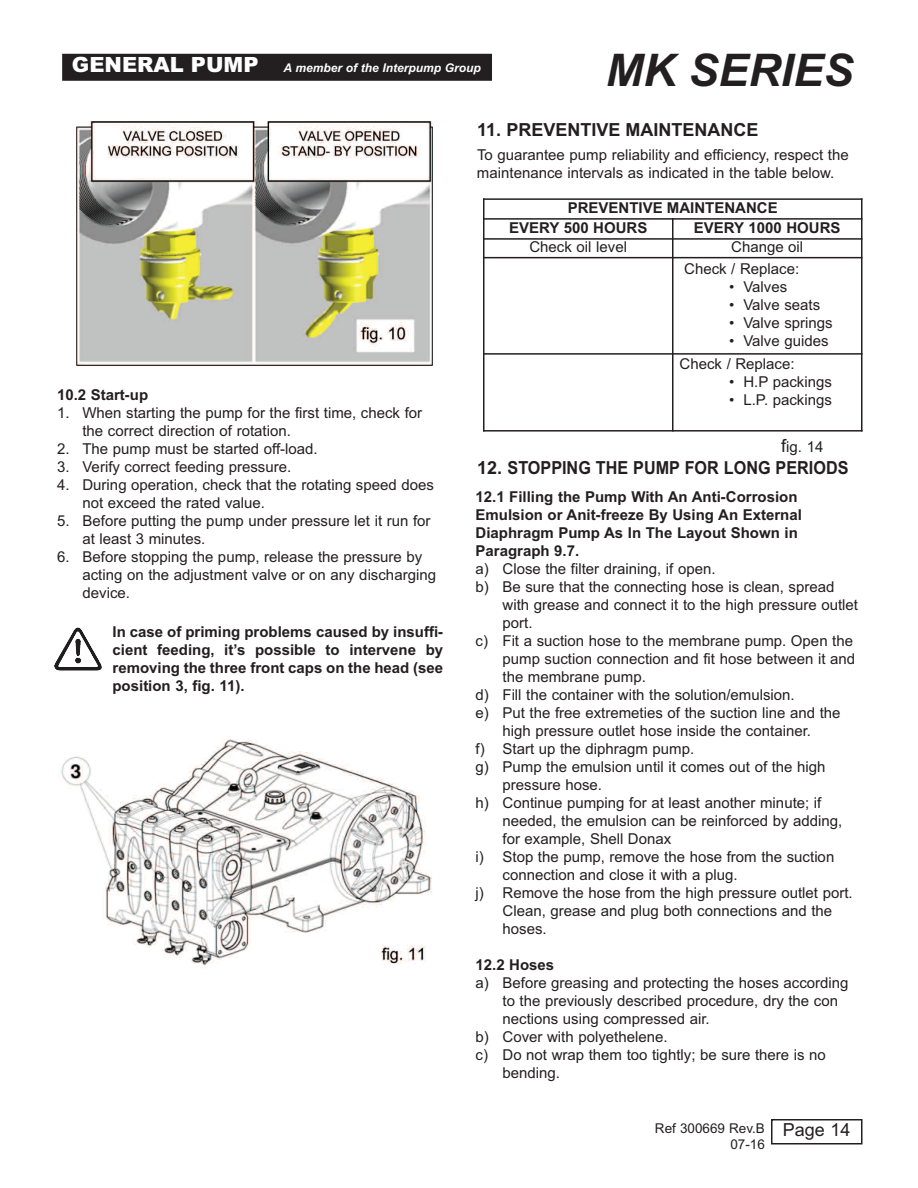
<style>
.page{position:relative;width:918px;height:1188px;background:#fff}
.page>*{position:absolute;margin:0;border:0;box-sizing:border-box;transform-origin:0 0}
.t1{font:italic 700 45px "Arial";color:#231f20}
.t2{font:700 18px "Arial";color:#231f20}
.t3{font:18px "Arial";color:#231f20}
.t4{font:15px/18px "Arial";color:#231f20}
.t5{font:700 15px/18px "Arial";color:#231f20}
.t6{font:13.5px/16.2px "Arial";color:#231f20;text-align:right}
.t7{font:italic 700 12px "Arial";color:#fff}
.s1{font-weight:900;font-style:normal;font-size:21px}
.s2{font-size:18px}
</style>
<div class="page">
<div style="left:62px;top:54px;width:430px;height:27px;background:#231f20"></div>
<div style="left:771px;top:1119px;width:91px;height:25px;border:2px solid #231f20"></div>
<img style="left:76px;top:122px;width:357px;height:243px">
<img style="left:54px;top:627px;width:48px;height:44px">
<img style="left:61px;top:739px;width:371px;height:227px">
<hr style="left:483px;top:198px;width:2px;height:234px;background:#231f20">
<hr style="left:672px;top:218px;width:2px;height:214px;background:#231f20">
<hr style="left:861px;top:198px;width:1px;height:234px;background:#231f20">
<hr style="left:483px;top:198px;width:379px;height:2px;background:#231f20">
<hr style="left:483px;top:218px;width:379px;height:2px;background:#231f20">
<hr style="left:483px;top:238px;width:379px;height:2px;background:#231f20">
<hr style="left:483px;top:257px;width:379px;height:1px;background:#231f20">
<hr style="left:483px;top:353px;width:379px;height:2px;background:#231f20">
<hr style="left:483px;top:430px;width:379px;height:2px;background:#231f20">
<p class="t7" style="left:72px;top:61px;width:410px"><span class="s1">GENERAL PUMP</span> A member of the Interpump Group</p>
<h1 class="t1" style="left:606px;top:44px;width:249px">MK SERIES</h1>
<p class="t2" style="left:477px;top:119px;width:283px">11. PREVENTIVE MAINTENANCE</p>
<p class="t4" style="left:477px;top:146px;width:373px">To guarantee pump reliability and efficiency, respect the maintenance intervals as indicated in the table below.</p>
<p class="t5" style="left:57px;top:385px;width:93px">10.2 Start-up</p>
<p class="t4" style="left:82px;top:403px;width:341px;text-indent:-25px">1. When starting the pump for the first time, check for the correct direction of rotation.</p>
<p class="t4" style="left:57px;top:439px;width:262px">2. The pump must be started off-load.</p>
<p class="t4" style="left:57px;top:457px;width:236px">3. Verify correct feeding pressure.</p>
<p class="t4" style="left:82px;top:475px;width:353px;text-indent:-25px">4. During operation, check that the rotating speed does not exceed the rated value.</p>
<p class="t4" style="left:82px;top:511px;width:350px;text-indent:-25px">5. Before putting the pump under pressure let it run for at least 3 minutes.</p>
<p class="t4" style="left:82px;top:547px;width:355px;text-indent:-25px">6. Before stopping the pump, release the pressure by acting on the adjustment valve or on any discharging device.</p>
<p class="t5" style="left:112px;top:623px;width:332px;text-align:justify">In case of priming problems caused by insuffi&shy;cient feeding, it’s possible to intervene by removing the three front caps on the head (see position 3, fig. 11).</p>
<p class="t5" style="left:509px;top:198px;width:270px;line-height:20px;text-indent:59px">PREVENTIVE MAINTENANCE<br>EVERY 500 HOURS</p>
<p class="t5" style="left:694px;top:219px;width:148px">EVERY 1000 HOURS</p>
<p class="t4" style="left:529px;top:238px;width:99px">Check oil level</p>
<p class="t4" style="left:684px;top:236px;width:121px;line-height:21.5px;text-align:right">Change oil<br>Check / Replace:</p>
<p class="t4" style="left:729px;top:277px;width:60px">• Valves</p>
<p class="t4" style="left:729px;top:295px;width:93px">• Valve seats</p>
<p class="t4" style="left:729px;top:313px;width:105px">• Valve springs</p>
<p class="t4" style="left:680px;top:329px;width:151px;line-height:23.5px;text-indent:49px">• Valve guides<br>Check / Replace:</p>
<p class="t4" style="left:729px;top:373px;width:104px">• H.P packings</p>
<p class="t4" style="left:729px;top:391px;width:104px">• L.P. packings</p>
<p class="t4" style="left:781px;top:438px;width:44px"><span class="s2">f</span>ig. 14</p>
<p class="t2" style="left:477px;top:457px;width:373px">12. STOPPING THE PUMP FOR LONG PERIODS</p>
<p class="t5" style="left:476px;top:488px;width:328px">12.1 Filling the Pump With An Anti-Corrosion Emulsion or Anit-freeze By Using An External Diaphragm Pump As In The Layout Shown in Paragraph 9.7.</p>
<p class="t4" style="left:476px;top:560px;width:242px">a) Close the filter draining, if open.</p>
<p class="t4" style="left:476px;top:578px;width:360px">b) Be sure that the connecting hose is clean, spread</p>
<p class="t4" style="left:503px;top:596px;width:357px">with grease and connect it to the high pressure outlet</p>
<p class="t4" style="left:503px;top:614px;width:32px">port.</p>
<p class="t4" style="left:476px;top:632px;width:379px">c) Fit a suction hose to the membrane pump. Open the</p>
<p class="t4" style="left:503px;top:650px;width:354px">pump suction connection and fit hose between it and</p>
<p class="t4" style="left:503px;top:668px;width:145px">the membrane pump.</p>
<p class="t4" style="left:476px;top:686px;width:321px">d) Fill the container with the solution/emulsion.</p>
<p class="t4" style="left:476px;top:704px;width:367px">e) Put the free extremeties of the suction line and the</p>
<p class="t4" style="left:503px;top:722px;width:310px">high pressure outlet hose inside the container.</p>
<p class="t4" style="left:476px;top:740px;width:220px">f) Start up the diphragm pump.</p>
<p class="t4" style="left:476px;top:758px;width:352px">g) Pump the emulsion until it comes out of the high</p>
<p class="t4" style="left:503px;top:776px;width:101px">pressure hose.</p>
<p class="t4" style="left:476px;top:794px;width:347px">h) Continue pumping for at least another minute; if</p>
<p class="t4" style="left:503px;top:812px;width:341px">needed, the emulsion can be reinforced by adding,</p>
<p class="t4" style="left:503px;top:830px;width:170px">for example, Shell Donax</p>
<p class="t4" style="left:476px;top:848px;width:360px">i) Stop the pump, remove the hose from the suction</p>
<p class="t4" style="left:503px;top:866px;width:237px">connection and close it with a plug.</p>
<p class="t4" style="left:476px;top:884px;width:379px">j) Remove the hose from the high pressure outlet port.</p>
<p class="t4" style="left:503px;top:902px;width:331px">Clean, grease and plug both connections and the</p>
<p class="t4" style="left:503px;top:920px;width:46px">hoses.</p>
<p class="t5" style="left:476px;top:956px;width:80px">12.2 Hoses</p>
<p class="t4" style="left:476px;top:974px;width:375px">a) Before greasing and protecting the hoses according</p>
<p class="t4" style="left:503px;top:992px;width:337px">to the previously described procedure, dry the con</p>
<p class="t4" style="left:503px;top:1010px;width:209px">nections using compressed air.</p>
<p class="t4" style="left:476px;top:1028px;width:194px">b) Cover with polyethelene.</p>
<p class="t4" style="left:476px;top:1046px;width:352px">c) Do not wrap them too tightly; be sure there is no</p>
<p class="t4" style="left:503px;top:1064px;width:59px">bending.</p>
<p class="t6" style="left:655px;top:1120px;width:112px">Ref 300669 Rev.B<br>07-16</p>
<p class="t3" style="left:783px;top:1120px;width:69px">Page 14</p>
</div>
